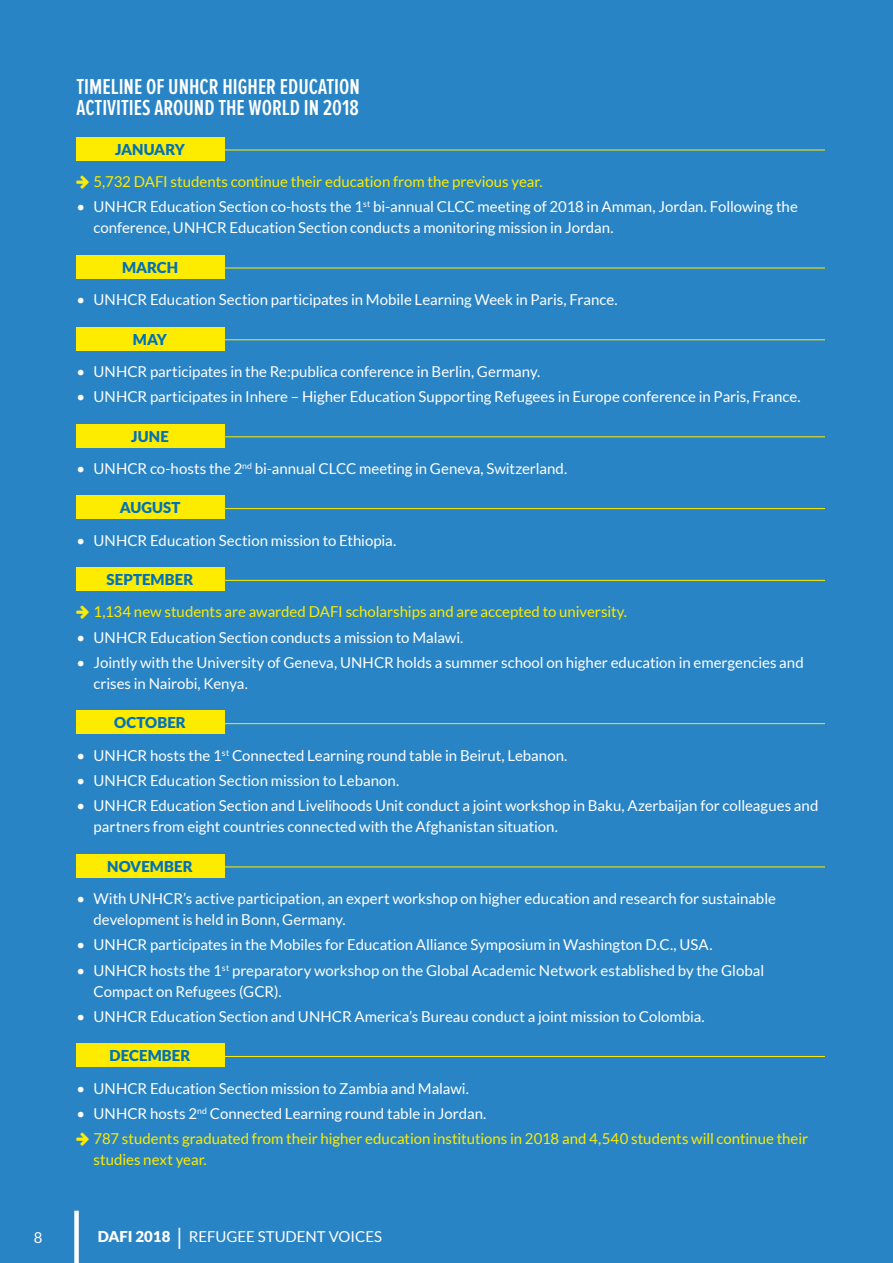
<style>
.page{position:relative;width:893px;height:1263px;background:#2984c6}
.page>*{position:absolute;margin:0;border:0;box-sizing:border-box;transform-origin:0 0}
.t1{font:600 22.5px/21px "Proxima Nova Ex Cn";color:#fff}
.t2{font:15px/21px "Lato";color:#fff}
.t3{font:15px/25.2px "Lato";color:#fdeb00}
.t4{font:900 15px "Lato";letter-spacing:.01em;color:#0072bc}
.t5{font:900 15px "Lato";letter-spacing:-.015em;color:#0072bc}
.s1{color:#fff}
.s2{font-weight:900}
.s3{font-size:22.5px}
</style>
<div class="page">
<div style="left:77px;top:137px;width:148px;height:23px;background:#fdeb00"></div>
<hr style="left:77px;top:150px;width:748px;height:1px;background:#fdeb00">
<div style="left:77px;top:255px;width:148px;height:24px;background:#fdeb00"></div>
<hr style="left:77px;top:268px;width:748px;height:1px;background:#fdeb00">
<div style="left:77px;top:327px;width:148px;height:23px;background:#fdeb00"></div>
<hr style="left:77px;top:339px;width:748px;height:1px;background:#fdeb00">
<div style="left:77px;top:424px;width:148px;height:23px;background:#fdeb00"></div>
<hr style="left:77px;top:436px;width:748px;height:1px;background:#fdeb00">
<div style="left:77px;top:496px;width:148px;height:23px;background:#fdeb00"></div>
<hr style="left:77px;top:508px;width:748px;height:1px;background:#fdeb00">
<div style="left:77px;top:567px;width:148px;height:24px;background:#fdeb00"></div>
<hr style="left:77px;top:580px;width:748px;height:1px;background:#fdeb00">
<div style="left:77px;top:711px;width:148px;height:23px;background:#fdeb00"></div>
<hr style="left:77px;top:723px;width:748px;height:1px;background:#fdeb00">
<div style="left:77px;top:854px;width:148px;height:23px;background:#fdeb00"></div>
<hr style="left:77px;top:866px;width:748px;height:1px;background:#fdeb00">
<div style="left:77px;top:1043px;width:148px;height:24px;background:#fdeb00"></div>
<hr style="left:77px;top:1056px;width:748px;height:1px;background:#fdeb00">
<div style="left:74px;top:1211px;width:5px;height:52px;background:#fff"></div>
<h1 class="t1" style="left:77px;top:77px;width:285px">TIMELINE OF UNHCR HIGHER EDUCATION<br>ACTIVITIES AROUND THE WORLD IN 2018</h1>
<p class="t5" style="left:115px;top:141px;width:71px">JANUARY</p>
<p class="t3" style="left:94px;top:169px;width:450px">5,732 DAFI students continue their education from the previous year.</p>
<p class="t2" style="left:94px;top:196px;width:706px;text-indent:-17px">• UNHCR Education Section co-hosts the 1<sup>st</sup> bi-annual CLCC meeting of 2018 in Amman, Jordan. Following the conference, UNHCR Education Section conducts a monitoring mission in Jordan.</p>
<p class="t4" style="left:122px;top:259px;width:58px">MARCH</p>
<p class="t2" style="left:77px;top:289px;width:543px">• UNHCR Education Section participates in Mobile Learning Week in Paris, France.</p>
<p class="t4" style="left:133px;top:330px;width:36px">MAY</p>
<p class="t2" style="left:77px;top:361px;width:465px">• UNHCR participates in the Re:publica conference in Berlin, Germany.</p>
<p class="t2" style="left:77px;top:386px;width:726px">• UNHCR participates in Inhere – Higher Education Supporting Refugees in Europe conference in Paris, France.</p>
<p class="t4" style="left:131px;top:427px;width:39px">JUNE</p>
<p class="t2" style="left:77px;top:458px;width:492px">• UNHCR co-hosts the 2<sup>nd</sup> bi-annual CLCC meeting in Geneva, Switzerland.</p>
<p class="t4" style="left:120px;top:499px;width:62px">AUGUST</p>
<p class="t2" style="left:77px;top:530px;width:321px">• UNHCR Education Section mission to Ethiopia.</p>
<p class="t4" style="left:107px;top:571px;width:88px">SEPTEMBER</p>
<p class="t3" style="left:94px;top:599px;width:535px">1,134 new students are awarded DAFI scholarships and are accepted to university.</p>
<p class="t2" style="left:77px;top:627px;width:388px">• UNHCR Education Section conducts a mission to Malawi.</p>
<p class="t2" style="left:94px;top:652px;width:712px;text-indent:-17px">• Jointly with the University of Geneva, UNHCR holds a summer school on higher education in emergencies and crises in Nairobi, Kenya.</p>
<p class="t4" style="left:114px;top:714px;width:73px">OCTOBER</p>
<p class="t2" style="left:77px;top:745px;width:492px">• UNHCR hosts the 1<sup>st</sup> Connected Learning round table in Beirut, Lebanon.</p>
<p class="t2" style="left:77px;top:770px;width:324px">• UNHCR Education Section mission to Lebanon.</p>
<p class="t2" style="left:94px;top:795px;width:726px;text-indent:-17px">• UNHCR Education Section and Livelihoods Unit conduct a joint workshop in Baku, Azerbaijan for colleagues and partners from eight countries connected with the Afghanistan situation.</p>
<p class="t4" style="left:107px;top:857px;width:87px">NOVEMBER</p>
<p class="t2" style="left:94px;top:888px;width:684px;text-indent:-17px">• With UNHCR’s active participation, an expert workshop on higher education and research for sustainable development is held in Bonn, Germany.</p>
<p class="t2" style="left:77px;top:934px;width:637px">• UNHCR participates in the Mobiles for Education Alliance Symposium in Washington D.C., USA.</p>
<p class="t2" style="left:94px;top:959px;width:672px;text-indent:-17px">• UNHCR hosts the 1<sup>st</sup> preparatory workshop on the Global Academic Network established by the Global<br>Compact on Refugees (GCR).</p>
<p class="t2" style="left:77px;top:1006px;width:630px">• UNHCR Education Section and UNHCR America’s Bureau conduct a joint mission to Colombia.</p>
<p class="t4" style="left:110px;top:1047px;width:82px">DECEMBER</p>
<p class="t2" style="left:77px;top:1077px;width:394px">• UNHCR Education Section mission to Zambia and Malawi.</p>
<p class="t3" style="left:94px;top:1101px;width:716px;text-indent:-17px"><span class="s1">• UNHCR hosts 2</span><sup>nd</sup> <span class="s1">Connected Learning round table in Jordan.<br></span>787 students graduated from their higher education institutions in 2018 and 4,540 students will continue their</p>
<p class="t3" style="left:94px;top:1147px;width:115px">studies next year.</p>
<p class="t2" style="left:34px;top:1227px;width:10px">8</p>
<p class="t2" style="left:98px;top:1226px;width:286px"><span class="s2">DAFI 2018</span> <span class="s3">|</span> REFUGEE STUDENT VOICES</p>
</div>
